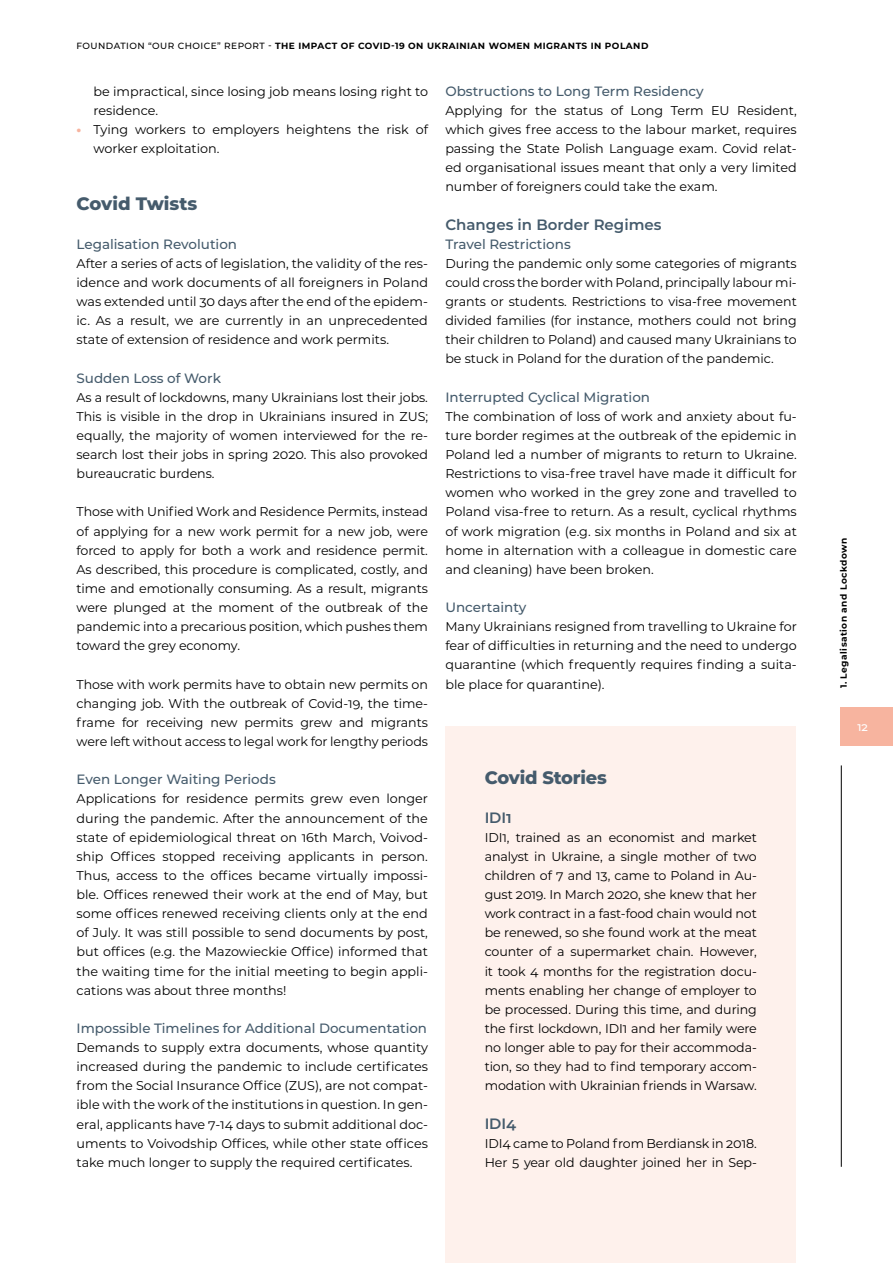
<style>
.page{position:relative;width:893px;height:1263px;background:#fff}
.page>*{position:absolute;margin:0;border:0;box-sizing:border-box;transform-origin:0 0}
.t1{font:800 18px "Montserrat";letter-spacing:-.01em;color:#455b6c}
.t2{font:600 15px "Montserrat";color:#455b6c}
.t3{font:500 13.5px "Montserrat";color:#455b6c}
.t4{font:12.75px/19.2px "Montserrat";letter-spacing:-.005em;color:#000;text-align:justify}
.t5{font:500 11.25px "Montserrat";color:#fff}
.t6{font:700 9px "Montserrat";letter-spacing:.05em;color:#000}
.s1{font-weight:500}
.s2{font-weight:800;color:#f7b49f}
</style>
<div class="page">
<div style="left:840px;top:708px;width:53px;height:38px;background:#f7b49f"></div>
<hr style="left:841px;top:765px;width:1px;height:402px;background:#000">
<div style="left:446px;top:727px;width:350px;height:536px;background:#fef1ec"></div>
<p class="t6" style="left:77px;top:39px;width:573px"><span class="s1">FOUNDATION “OUR CHOICE” REPORT -</span> THE IMPACT OF COVID-19 ON UKRAINIAN WOMEN MIGRANTS IN POLAND</p>
<p class="t4" style="left:94px;top:81px;width:336px">be impractical, since losing job means losing right to residence.</p>
<p class="t4" style="left:94px;top:119px;width:336px;text-indent:-17px"><span class="s2">•</span> Tying workers to employers heightens the risk of worker exploitation.</p>
<h1 class="t1" style="left:77px;top:191px;width:122px">Covid Twists</h1>
<p class="t3" style="left:77px;top:234px;width:162px">Legalisation Revolution</p>
<p class="t4" style="left:77px;top:253px;width:353px">After a series of acts of legislation, the validity of the res&shy;idence and work documents of all foreigners in Poland was extended until 30 days after the end of the epidem&shy;ic. As a result, we are currently in an unprecedented state of extension of residence and work permits.</p>
<p class="t3" style="left:77px;top:368px;width:146px">Sudden Loss of Work</p>
<p class="t4" style="left:77px;top:387px;width:353px">As a result of lockdowns, many Ukrainians lost their jobs.<br>This is visible in the drop in Ukrainians insured in ZUS; equally, the majority of women interviewed for the re&shy;search lost their jobs in spring 2020. This also provoked bureaucratic burdens.</p>
<p class="t4" style="left:77px;top:502px;width:353px">Those with Unified Work and Residence Permits, instead of applying for a new work permit for a new job, were forced to apply for both a work and residence permit.<br>As described, this procedure is complicated, costly, and time and emotionally consuming. As a result, migrants were plunged at the moment of the outbreak of the pandemic into a precarious position, which pushes them toward the grey economy.</p>
<p class="t4" style="left:77px;top:674px;width:353px">Those with work permits have to obtain new permits on changing job. With the outbreak of Covid-19, the time&shy;frame for receiving new permits grew and migrants were left without access to legal work for lengthy periods</p>
<p class="t3" style="left:77px;top:770px;width:201px">Even Longer Waiting Periods</p>
<p class="t4" style="left:77px;top:789px;width:353px">Applications for residence permits grew even longer during the pandemic. After the announcement of the state of epidemiological threat on 16th March, Voivod&shy;ship Offices stopped receiving applicants in person.<br>Thus, access to the offices became virtually impossi&shy;ble. Offices renewed their work at the end of May, but some offices renewed receiving clients only at the end of July. It was still possible to send documents by post, but offices (e.g. the Mazowieckie Office) informed that the waiting time for the initial meeting to begin appli&shy;cations was about three months!</p>
<p class="t3" style="left:77px;top:1019px;width:352px">Impossible Timelines for Additional Documentation</p>
<p class="t4" style="left:77px;top:1037px;width:353px">Demands to supply extra documents, whose quantity increased during the pandemic to include certificates from the Social Insurance Office (ZUS), are not compat&shy;ible with the work of the institutions in question. In gen&shy;eral, applicants have 7-14 days to submit additional doc&shy;uments to Voivodship Offices, while other state offices take much longer to supply the required certificates.</p>
<p class="t3" style="left:445px;top:81px;width:260px">Obstructions to Long Term Residency</p>
<p class="t4" style="left:445px;top:100px;width:353px">Applying for the status of Long Term EU Resident, which gives free access to the labour market, requires passing the State Polish Language exam. Covid relat&shy;ed organisational issues meant that only a very limited number of foreigners could take the exam.</p>
<p class="t2" style="left:445px;top:214px;width:218px">Changes in Border Regimes</p>
<p class="t3" style="left:445px;top:234px;width:127px">Travel Restrictions</p>
<p class="t4" style="left:445px;top:253px;width:353px">During the pandemic only some categories of migrants could cross the border with Poland, principally labour mi&shy;grants or students. Restrictions to visa-free movement divided families (for instance, mothers could not bring their children to Poland) and caused many Ukrainians to be stuck in Poland for the duration of the pandemic.</p>
<p class="t3" style="left:445px;top:387px;width:206px">Interrupted Cyclical Migration</p>
<p class="t4" style="left:445px;top:406px;width:353px">The combination of loss of work and anxiety about fu&shy;ture border regimes at the outbreak of the epidemic in Poland led a number of migrants to return to Ukraine.<br>Restrictions to visa-free travel have made it difficult for women who worked in the grey zone and travelled to Poland visa-free to return. As a result, cyclical rhythms of work migration (e.g. six months in Poland and six at home in alternation with a colleague in domestic care and cleaning) have been broken.</p>
<p class="t3" style="left:445px;top:598px;width:83px">Uncertainty</p>
<p class="t4" style="left:445px;top:617px;width:353px">Many Ukrainians resigned from travelling to Ukraine for fear of difficulties in returning and the need to undergo quarantine (which frequently requires finding a suita&shy;ble place for quarantine).</p>
<h1 class="t1" style="left:485px;top:765px;width:124px">Covid Stories</h1>
<p class="t2" style="left:485px;top:806px;width:28px">IDI1</p>
<p class="t4" style="left:485px;top:827px;width:274px">IDI1, trained as an economist and market analyst in Ukraine, a single mother of two children of 7 and 13, came to Poland in Au&shy;gust 2019. In March 2020, she knew that her work contract in a fast-food chain would not be renewed, so she found work at the meat counter of a supermarket chain. However, it took 4 months for the registration docu&shy;ments enabling her change of employer to be processed. During this time, and during the first lockdown, IDI1 and her family were no longer able to pay for their accommoda&shy;tion, so they had to find temporary accom&shy;modation with Ukrainian friends in Warsaw.</p>
<p class="t2" style="left:485px;top:1112px;width:33px">IDI4</p>
<p class="t4" style="left:485px;top:1133px;width:274px">IDI4 came to Poland from Berdiansk in 2018.<br>Her 5 year old daughter joined her in Sep-</p>
<p class="t6" style="left:837px;top:688px;width:152px;rotate:-90deg">1. Legalisation and Lockdown</p>
<p class="t5" style="left:857px;top:719px;width:12px">12</p>
</div>
